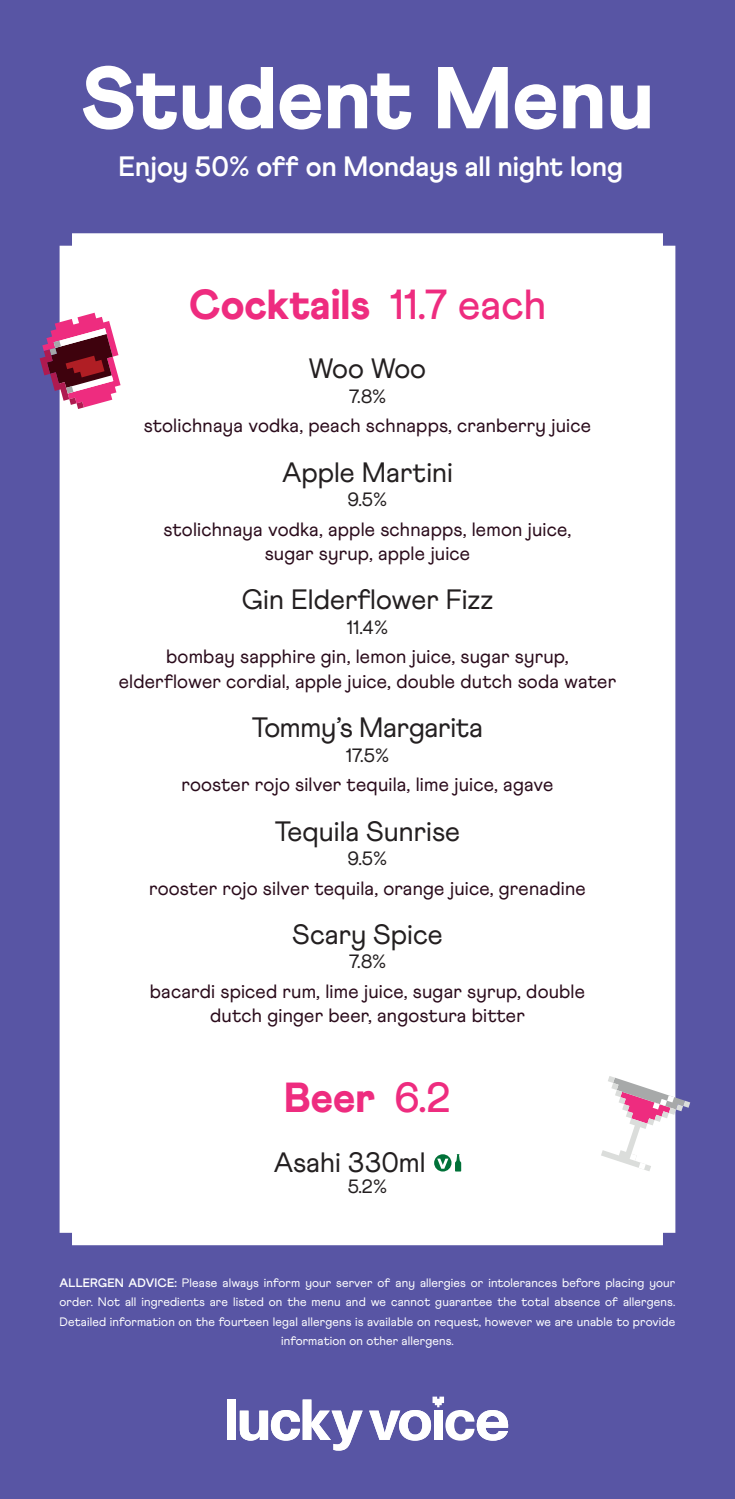
<style>
.page{position:relative;width:735px;height:1499px;background:#fff}
.page>*{position:absolute;margin:0;border:0;box-sizing:border-box;transform-origin:0 0}
.t1{font:900 87.5px "Athletics";color:#fff}
.Sub_title{font:900 42px "Athletics";color:#ee2c7f}
.food_name_larger{font:28px "Athletics";color:#231f20}
.food_name_larger-2{font:700 28px "Athletics";color:#fff}
.food_description_larger{font:19.25px/24.5px "Athletics";letter-spacing:.01em;color:#2a0b1b;text-align:center}
.food_name_larger-3{font:19.25px "Athletics";color:#231f20}
.food_description{font:12.25px/19.2px "Athletics";letter-spacing:.01em;color:#fff;text-align:center}
.s1{font-weight:500}
.s2{font-weight:700}
</style>
<div class="page">
<div style="left:0;top:0;width:734px;height:1498px;background:#5855a4"></div>
<div style="left:60px;top:233px;width:615px;height:1011px;background:#fff"></div>
<svg style="left:434px;top:1153px;width:27px;height:18px"></svg>
<div style="left:227px;top:1399px;width:8px;height:40px;background:#fff"></div>
<svg style="left:240px;top:1399px;width:122px;height:51px"></svg>
<svg style="left:369px;top:1396px;width:139px;height:44px"></svg>
<svg style="left:600px;top:1075px;width:89px;height:96px;background:#dbcbdc"></svg>
<svg style="left:40px;top:313px;width:80px;height:96px;background:#a9567d"></svg>
<p class="t1" style="left:81px;top:45px;width:574px">Student Menu</p>
<p class="food_name_larger-2" style="left:118px;top:149px;width:506px">Enjoy 50% off on Mondays all night long</p>
<p class="Sub_title" style="left:189px;top:279px;width:359px">Cocktails <span class="s1">11.7 each</span></p>
<p class="food_name_larger" style="left:309px;top:352px;width:119px">Woo Woo</p>
<p class="food_name_larger-3" style="left:348px;top:385px;width:39px">7.8%</p>
<p class="food_description_larger" style="left:144px;top:413px;width:448px">stolichnaya vodka, peach schnapps, cranberry juice</p>
<p class="food_name_larger" style="left:282px;top:455px;width:172px">Apple Martini</p>
<p class="food_name_larger-3" style="left:347px;top:488px;width:41px">9.5%</p>
<p class="food_description_larger" style="left:163px;top:516px;width:409px">stolichnaya vodka, apple schnapps, lemon juice, sugar syrup, apple juice</p>
<p class="food_name_larger" style="left:241px;top:583px;width:253px">Gin Elderflower Fizz</p>
<p class="food_name_larger-3" style="left:346px;top:616px;width:43px">11.4%</p>
<p class="food_description_larger" style="left:119px;top:644px;width:498px">bombay sapphire gin, lemon juice, sugar syrup, elderflower cordial, apple juice, double dutch soda water</p>
<p class="food_name_larger" style="left:252px;top:711px;width:232px">Tommy’s Margarita</p>
<p class="food_name_larger-3" style="left:345px;top:744px;width:45px">17.5%</p>
<p class="food_description_larger" style="left:181px;top:772px;width:373px">rooster rojo silver tequila, lime juice, agave</p>
<p class="food_name_larger" style="left:275px;top:814px;width:187px">Tequila Sunrise</p>
<p class="food_name_larger-3" style="left:347px;top:847px;width:41px">9.5%</p>
<p class="food_description_larger" style="left:149px;top:875px;width:438px">rooster rojo silver tequila, orange juice, grenadine</p>
<p class="food_name_larger" style="left:292px;top:917px;width:152px">Scary Spice</p>
<p class="food_name_larger-3" style="left:348px;top:950px;width:39px">7.8%</p>
<p class="food_description_larger" style="left:150px;top:979px;width:436px">bacardi spiced rum, lime juice, sugar syrup, double dutch ginger beer, angostura bitter</p>
<p class="Sub_title" style="left:284px;top:1072px;width:168px">Beer <span class="s1">6.2</span></p>
<p class="food_name_larger" style="left:273px;top:1145px;width:153px">Asahi 330ml</p>
<p class="food_name_larger-3" style="left:347px;top:1174px;width:41px">5.2%</p>
<p class="food_description" style="left:60px;top:1273px;width:617px"><span class="s2">ALLERGEN ADVICE:</span> Please always inform your server of any allergies or intolerances before placing your order. Not all ingredients are listed on the menu and we cannot guarantee the total absence of allergens.<br>Detailed information on the fourteen legal allergens is available on request, however we are unable to provide information on other allergens.</p>
</div>
